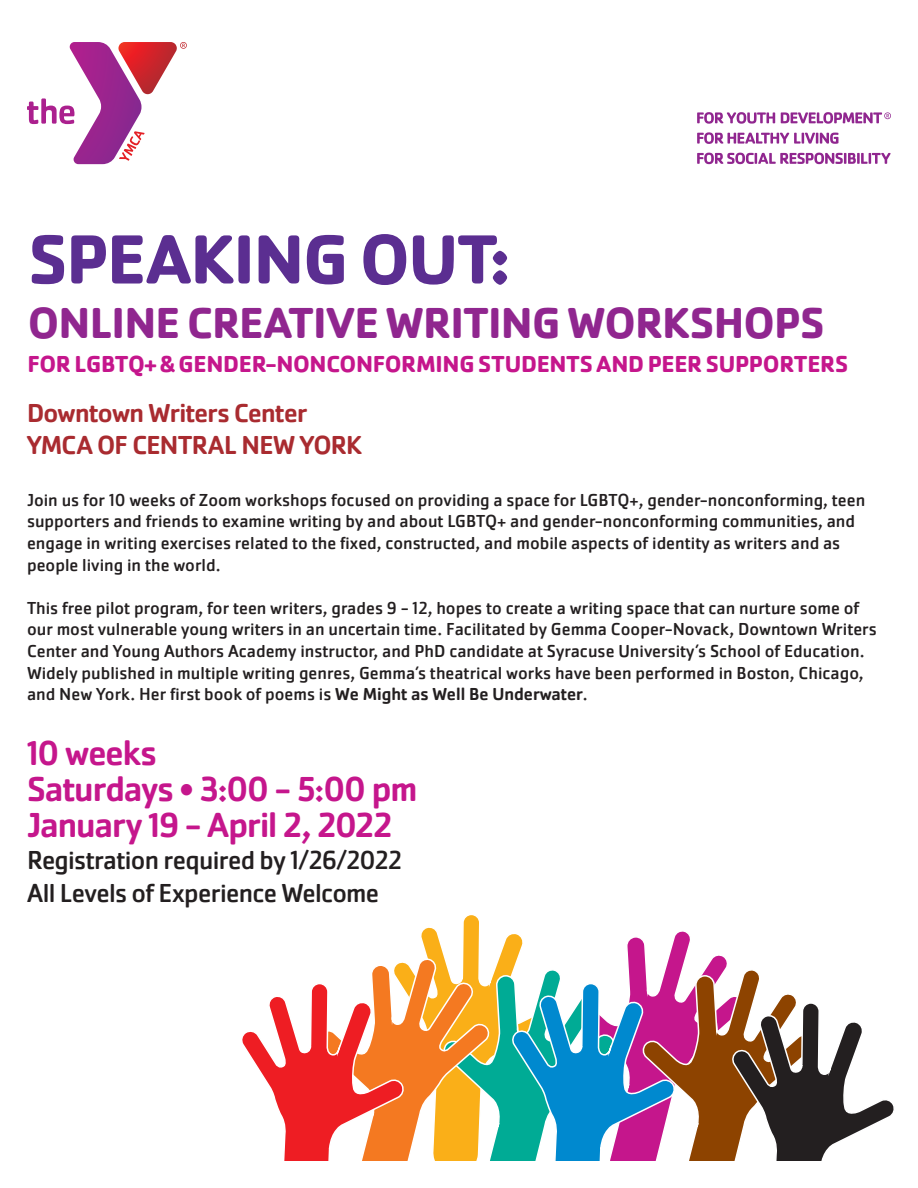
<style>
.page{position:relative;width:918px;height:1188px;background:#fff}
.page>*{position:absolute;margin:0;border:0;box-sizing:border-box;transform-origin:0 0}
.t1{font:700 72px "Cachet Pro";letter-spacing:-.02em;color:#5b2e91}
.t2{font:700 45px "Cachet Pro";letter-spacing:-.015em;color:#90268f}
.t3{font:500 36px "Cachet Pro";letter-spacing:-.025em;color:#c5168c}
.t4{font:27px "Cachet Pro";letter-spacing:-.025em;color:#231f20}
.t5{font:500 27px "Cachet Pro";letter-spacing:-.025em;color:#a92b30}
.t6{font:700 24px "Cachet Pro";letter-spacing:-.01em;color:#c5168c}
.t7{font:18px/21.6px "Cachet Pro";color:#231f20}
.s1{font-weight:500}
</style>
<div class="page">
<svg style="left:27px;top:42px;width:160px;height:122px"></svg>
<svg style="left:697px;top:112px;width:78px;height:12px"></svg>
<svg style="left:697px;top:132px;width:141px;height:12px"></svg>
<svg style="left:697px;top:153px;width:194px;height:11px"></svg>
<svg style="left:781px;top:112px;width:110px;height:12px"></svg>
<svg style="left:242px;top:915px;width:652px;height:246px"></svg>
<p class="t1" style="left:28px;top:215px;width:484px">SPEAKING OUT:</p>
<p class="t2" style="left:28px;top:294px;width:799px">ONLINE CREATIVE WRITING WORKSHOPS</p>
<p class="t6" style="left:27px;top:349px;width:822px">FOR LGBTQ+ &amp; GENDER-NONCONFORMING STUDENTS AND PEER SUPPORTERS</p>
<p class="t5" style="left:27px;top:397px;width:282px">Downtown Writers Center</p>
<p class="t5" style="left:27px;top:429px;width:337px">YMCA OF CENTRAL NEW YORK</p>
<p class="t7" style="left:27px;top:489px;width:840px">Join us for 10 weeks of Zoom workshops focused on providing a space for LGBTQ+, gender-nonconforming, teen supporters and friends to examine writing by and about LGBTQ+ and gender-nonconforming communities, and engage in writing exercises related to the fixed, constructed, and mobile aspects of identity as writers and as people living in the world.</p>
<p class="t7" style="left:27px;top:597px;width:851px">This free pilot program, for teen writers, grades 9 - 12, hopes to create a writing space that can nurture some of our most vulnerable young writers in an uncertain time. Facilitated by Gemma Cooper-Novack, Downtown Writers Center and Young Authors Academy instructor, and PhD candidate at Syracuse University’s School of Education.<br>Widely published in multiple writing genres, Gemma’s theatrical works have been performed in Boston, Chicago, and New York. Her first book of poems is <span class="s1">We Might as Well Be Underwater</span>.</p>
<p class="t3" style="left:27px;top:732px;width:131px">10 weeks</p>
<p class="t3" style="left:27px;top:768px;width:392px">Saturdays • 3:00 - 5:00 pm</p>
<p class="t3" style="left:27px;top:804px;width:367px">January 19 - April 2, 2022</p>
<p class="t4" style="left:27px;top:845px;width:377px">Registration required by 1/26/2022</p>
<p class="t4" style="left:27px;top:877px;width:354px">All Levels of Experience Welcome</p>
</div>
